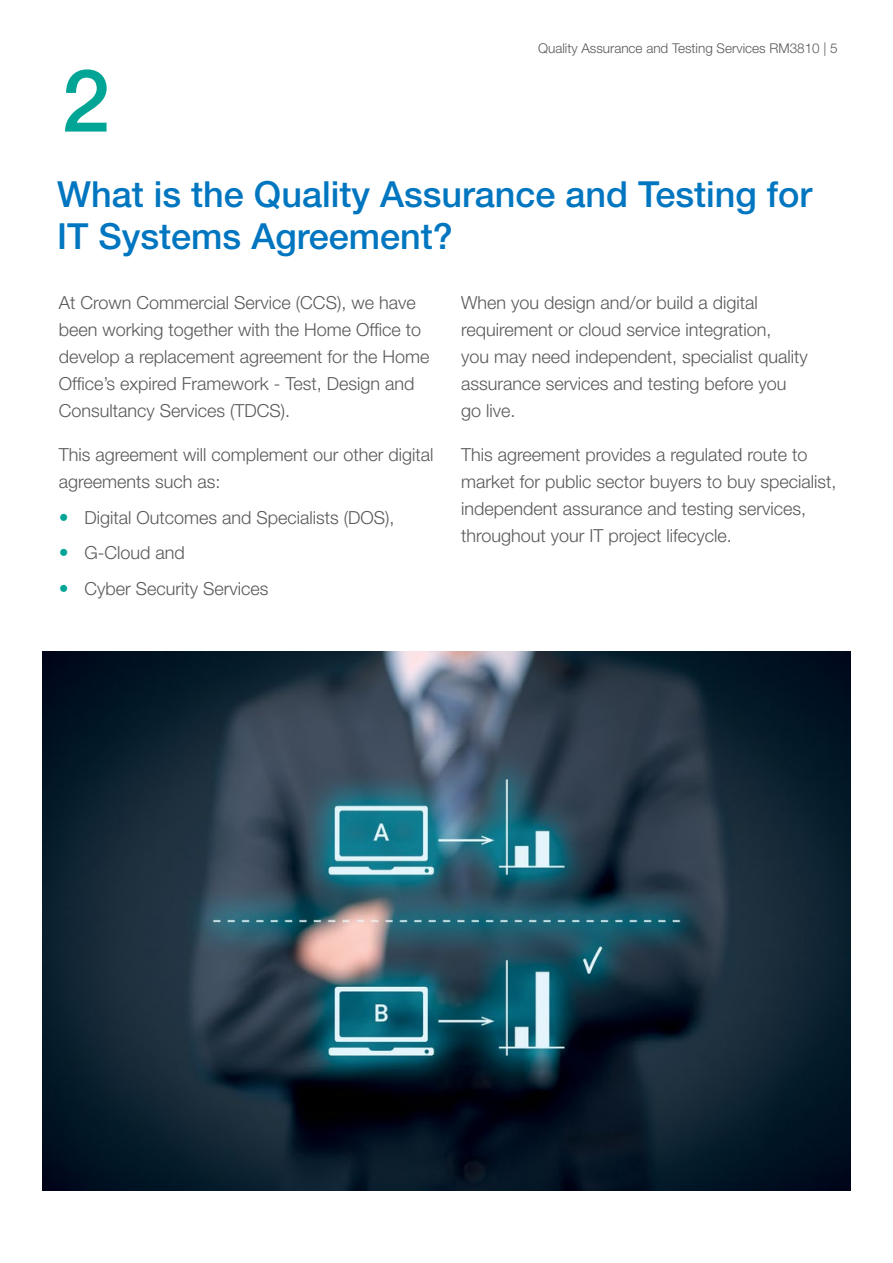
<style>
.page{position:relative;width:893px;height:1263px;background:#fff}
.page>*{position:absolute;margin:0;border:0;box-sizing:border-box;transform-origin:0 0}
.t1{font:500 87px "Helvetica Neue LT";color:#00a595}
.t2{font:500 36px/42px "Helvetica Neue LT";color:#0076c0}
.t3{font:300 18px/27px "Helvetica Neue LT";color:#58595b}
.t4{font:300 13.5px "Helvetica Neue";color:#58595b}
</style>
<div class="page">
<img style="left:43px;top:652px;width:807px;height:539px">
<h1 class="t1" style="left:62px;top:49px;width:50px">2</h1>
<p class="t4" style="left:538px;top:40px;width:301px">Quality Assurance and Testing Services RM3810 | 5</p>
<h2 class="t2" style="left:57px;top:172px;width:756px">What is the Quality Assurance and Testing for<br>IT Systems Agreement?</h2>
<p class="t3" style="left:59px;top:289px;width:372px">At Crown Commercial Service (CCS), we have been working together with the Home Office to develop a replacement agreement for the Home Office’s expired Framework - Test, Design and Consultancy Services (TDCS).</p>
<p class="t3" style="left:59px;top:441px;width:376px">This agreement will complement our other digital agreements such as:</p>
<p class="t3" style="left:84px;top:499px;width:312px;line-height:35.5px">Digital Outcomes and Specialists (DOS),<br>G-Cloud and<br>Cyber Security Services</p>
<p class="t3" style="left:461px;top:289px;width:348px">When you design and/or build a digital requirement or cloud service integration,<br>you may need independent, specialist quality assurance services and testing before you go live.</p>
<p class="t3" style="left:461px;top:441px;width:377px">This agreement provides a regulated route to market for public sector buyers to buy specialist, independent assurance and testing services, throughout your IT project lifecycle.</p>
</div>
